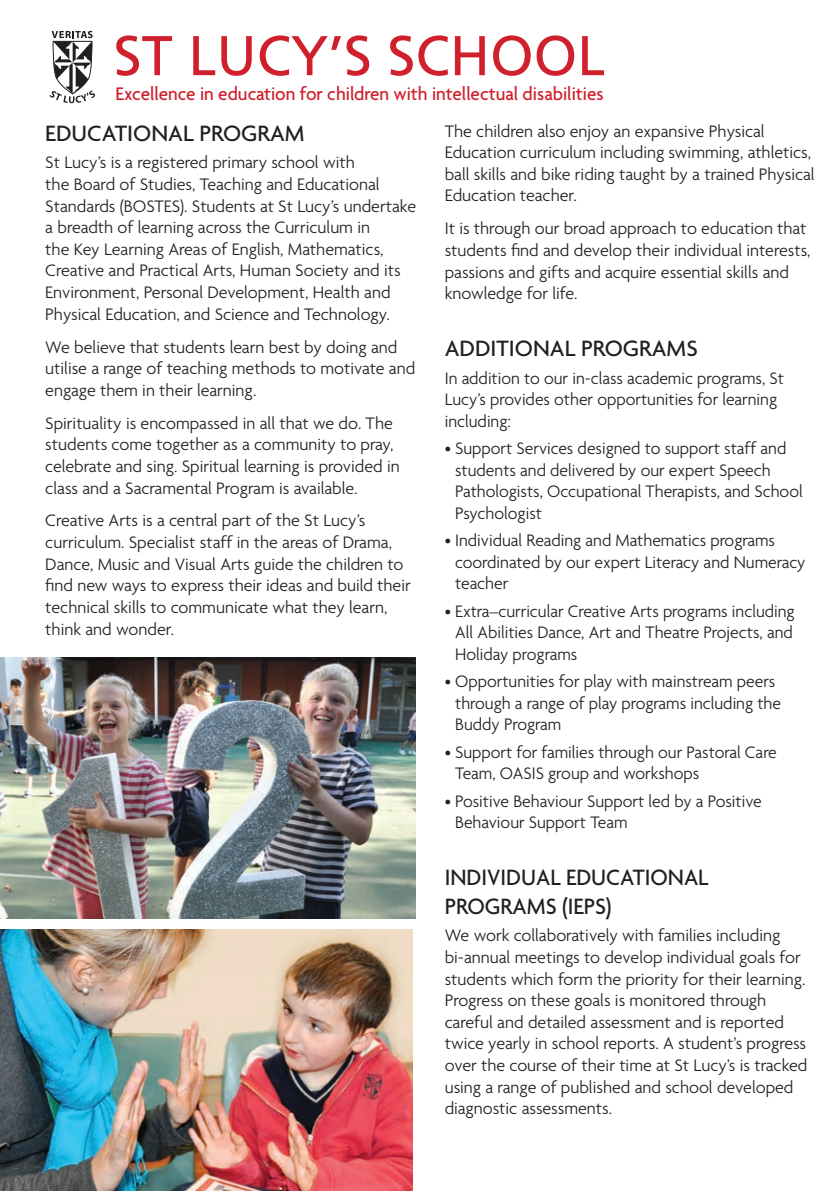
<style>
.page{position:relative;width:840px;height:1191px;background:#fff}
.page>*{position:absolute;margin:0;border:0;box-sizing:border-box;transform-origin:0 0}
.t1{font:56px "Frutiger LT Std";color:#cf202b}
.t2{font:500 24px "Agenda";color:#231f20}
.t3{font:500 24px/28.8px "Agenda";color:#231f20;scale:.96 1}
.t4{font:500 19.6px "Agenda";color:#cf202b}
.t5{font:300 18px/21.6px "Agenda";color:#231f20}
</style>
<div class="page">
<svg style="left:49px;top:31px;width:46px;height:72px"></svg>
<img style="left:0;top:658px;width:415px;height:261px">
<img style="left:0;top:929px;width:412px;height:261px">
<p class="t1" style="left:114px;top:23px;width:493px">ST LUCY’S SCHOOL</p>
<p class="t4" style="left:115px;top:82px;width:489px">Excellence in education for children with intellectual disabilities</p>
<p class="t2" style="left:45px;top:119px;width:261px">EDUCATIONAL PROGRAM</p>
<p class="t5" style="left:45px;top:151px;width:372px">St Lucy’s is a registered primary school with<br>the Board of Studies, Teaching and Educational Standards (BOSTES). Students at St Lucy’s undertake a breadth of learning across the Curriculum in<br>the Key Learning Areas of English, Mathematics, Creative and Practical Arts, Human Society and its Environment, Personal Development, Health and Physical Education, and Science and Technology.</p>
<p class="t5" style="left:45px;top:336px;width:371px">We believe that students learn best by doing and utilise a range of teaching methods to motivate and engage them in their learning.</p>
<p class="t5" style="left:45px;top:412px;width:356px">Spirituality is encompassed in all that we do. The students come together as a community to pray, celebrate and sing. Spiritual learning is provided in class and a Sacramental Program is available.</p>
<p class="t5" style="left:45px;top:509px;width:367px">Creative Arts is a central part of the St Lucy’s curriculum. Specialist staff in the areas of Drama, Dance, Music and Visual Arts guide the children to find new ways to express their ideas and build their technical skills to communicate what they learn, think and wonder.</p>
<p class="t5" style="left:444px;top:120px;width:371px">The children also enjoy an expansive Physical Education curriculum including swimming, athletics, ball skills and bike riding taught by a trained Physical Education teacher.</p>
<p class="t5" style="left:444px;top:217px;width:367px">It is through our broad approach to education that students find and develop their individual interests, passions and gifts and acquire essential skills and knowledge for life.</p>
<p class="t2" style="left:444px;top:334px;width:254px">ADDITIONAL PROGRAMS</p>
<p class="t5" style="left:444px;top:367px;width:340px">In addition to our in-class academic programs, St<br>Lucy’s provides other opportunities for learning including:</p>
<p class="t5" style="left:455px;top:437px;width:349px;text-indent:-10px">• Support Services designed to support staff and students and delivered by our expert Speech Pathologists, Occupational Therapists, and School Psychologist</p>
<p class="t5" style="left:455px;top:529px;width:351px;text-indent:-10px">• Individual Reading and Mathematics programs coordinated by our expert Literacy and Numeracy teacher</p>
<p class="t5" style="left:455px;top:600px;width:341px;text-align:justify;text-indent:-10px">• Extra–curricular Creative Arts programs including All Abilities Dance, Art and Theatre Projects, and Holiday programs</p>
<p class="t5" style="left:455px;top:670px;width:327px;text-indent:-10px">• Opportunities for play with mainstream peers through a range of play programs including the<br>Buddy Program</p>
<p class="t5" style="left:455px;top:740px;width:323px;text-indent:-10px">• Support for families through our Pastoral Care<br>Team, OASIS group and workshops</p>
<p class="t5" style="left:455px;top:789px;width:308px;text-indent:-10px">• Positive Behaviour Support led by a Positive<br>Behaviour Support Team</p>
<p class="t3" style="left:444px;top:862px;width:276px">INDIVIDUAL EDUCATIONAL<br>PROGRAMS (IEPS)</p>
<p class="t5" style="left:444px;top:924px;width:364px">We work collaboratively with families including bi-annual meetings to develop individual goals for students which form the priority for their learning.<br>Progress on these goals is monitored through careful and detailed assessment and is reported twice yearly in school reports. A student’s progress over the course of their time at St Lucy’s is tracked using a range of published and school developed diagnostic assessments.</p>
</div>
